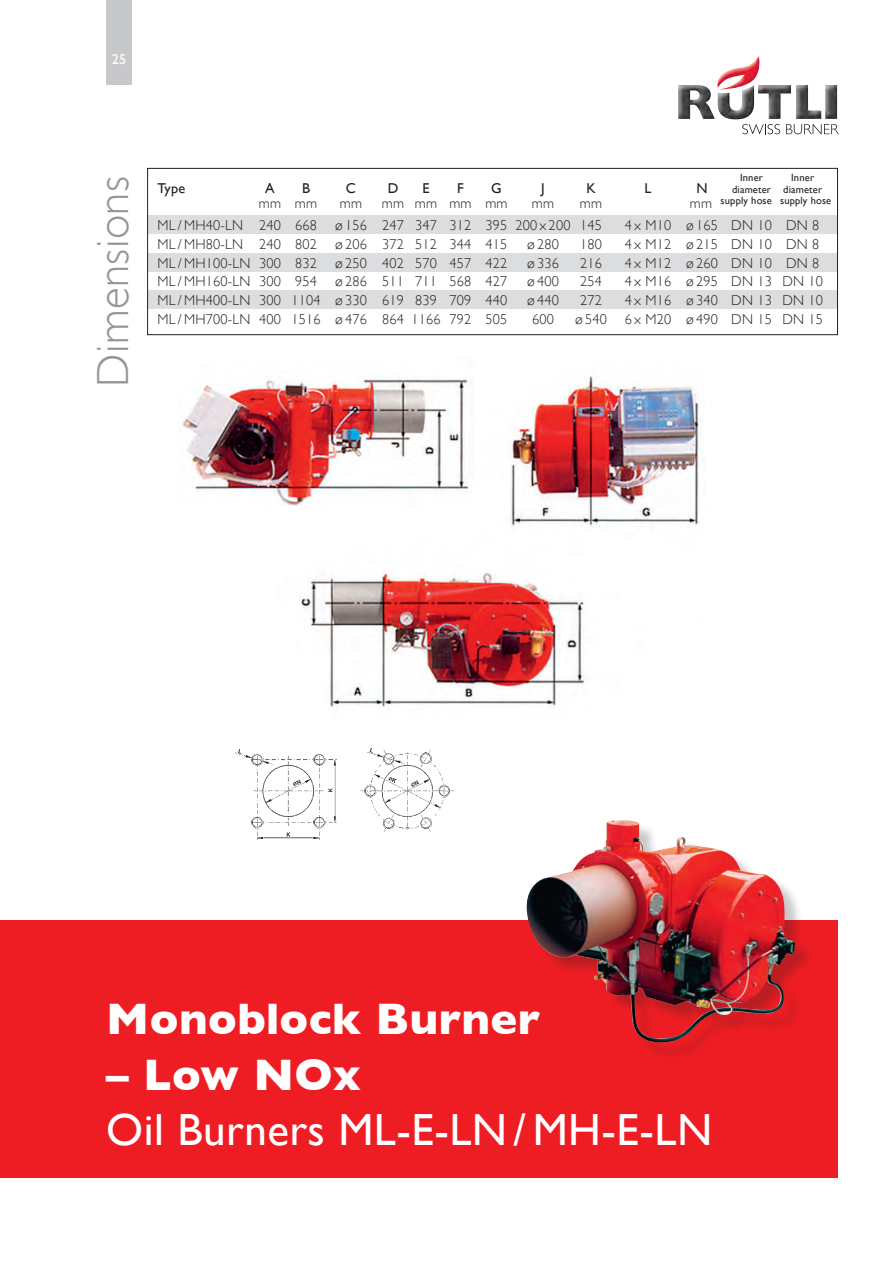
<style>
.page{position:relative;width:893px;height:1263px;background:#fff}
.page>*{position:absolute;margin:0;border:0;box-sizing:border-box;transform-origin:0 0}
.t1{font:45px "Gill Sans";letter-spacing:.01em;color:#fff}
.t2{font:700 45px "Gill Sans";letter-spacing:.01em;color:#fff}
.t3{font:300 45px "Gill Sans";letter-spacing:.01em;color:#939598}
.t4{font:300 14.25px "Gill Sans";letter-spacing:.015em;color:#231f20}
.t5{font:14.25px "Gill Sans";color:#231f20}
.t6{font:14.25px "Gill Sans";color:#fff}
.t7{font:10.5px "Gill Sans";letter-spacing:.015em;color:#231f20}
.s1{font-weight:300;font-size:14.25px}
</style>
<div class="page">
<div style="left:106px;top:0;width:26px;height:85px;background:#c7c8ca"></div>
<svg style="left:742px;top:124px;width:38px;height:10px"></svg>
<svg style="left:786px;top:124px;width:53px;height:10px"></svg>
<img style="left:678px;top:56px;width:159px;height:63px">
<div style="left:0;top:921px;width:838px;height:257px;background:#ee1d23"></div>
<div style="left:529px;top:823px;width:284px;height:238px;background:#231f20;opacity:.25"></div>
<img style="left:527px;top:820px;width:269px;height:222px">
<img style="left:182px;top:376px;width:517px;height:332px">
<img style="left:235px;top:749px;width:218px;height:90px">
<div style="left:147px;top:216px;width:691px;height:18px;background:#dcdddf"></div>
<div style="left:147px;top:253px;width:691px;height:18px;background:#dcdddf"></div>
<div style="left:147px;top:291px;width:691px;height:18px;background:#dcdddf"></div>
<div style="left:147px;top:168px;width:691px;height:167px;border:1px solid #231f20"></div>
<p class="t6" style="left:112px;top:51px;width:16px">25</p>
<h1 class="t3" style="left:87px;top:387px;width:212px;rotate:-90deg">Dimensions</h1>
<p class="t7" style="left:740px;top:172px;width:24px">Inner</p>
<p class="t7" style="left:791px;top:172px;width:24px">Inner</p>
<p class="t5" style="left:158px;top:179px;width:29px">Type</p>
<p class="t5" style="left:265px;top:179px;width:11px">A</p>
<p class="t5" style="left:302px;top:179px;width:10px">B</p>
<p class="t5" style="left:346px;top:179px;width:12px">C</p>
<p class="t5" style="left:388px;top:179px;width:12px">D</p>
<p class="t5" style="left:422px;top:179px;width:9px">E</p>
<p class="t5" style="left:457px;top:179px;width:8px">F</p>
<p class="t5" style="left:491px;top:179px;width:12px">G</p>
<p class="t5" style="left:541px;top:179px;width:5px">J</p>
<p class="t5" style="left:586px;top:179px;width:11px">K</p>
<p class="t5" style="left:645px;top:179px;width:8px">L</p>
<p class="t5" style="left:696px;top:179px;width:13px">N</p>
<p class="t7" style="left:732px;top:183px;width:92px">diameter diameter</p>
<p class="t4" style="left:259px;top:195px;width:60px">mm mm</p>
<p class="t4" style="left:340px;top:195px;width:24px">mm</p>
<p class="t4" style="left:382px;top:195px;width:127px">mm mm mm mm</p>
<p class="t4" style="left:532px;top:195px;width:24px">mm</p>
<p class="t4" style="left:580px;top:195px;width:24px">mm</p>
<p class="t7" style="left:690px;top:194px;width:143px"><span class="s1">mm</span> supply hose supply hose</p>
<p class="t4" style="left:158px;top:217px;width:161px">ML /MH40-LN 240 668</p>
<p class="t4" style="left:335px;top:217px;width:268px">ø 156 247 347 312 395 200 x 200 145</p>
<p class="t4" style="left:625px;top:217px;width:196px">4 x M10 ø 165 DN 10 DN 8</p>
<p class="t4" style="left:158px;top:236px;width:161px">ML /MH80-LN 240 802</p>
<p class="t4" style="left:335px;top:236px;width:174px">ø 206 372 512 344 415</p>
<p class="t4" style="left:527px;top:236px;width:33px">ø 280</p>
<p class="t4" style="left:580px;top:236px;width:23px">180</p>
<p class="t4" style="left:625px;top:236px;width:196px">4 x M12 ø 215 DN 10 DN 8</p>
<p class="t4" style="left:158px;top:255px;width:161px">ML /MH100-LN 300 832</p>
<p class="t4" style="left:335px;top:255px;width:174px">ø 250 402 570 457 422</p>
<p class="t4" style="left:527px;top:255px;width:33px">ø 336</p>
<p class="t4" style="left:580px;top:255px;width:23px">216</p>
<p class="t4" style="left:625px;top:255px;width:196px">4 x M12 ø 260 DN 10 DN 8</p>
<p class="t4" style="left:158px;top:273px;width:161px">ML /MH160-LN 300 954</p>
<p class="t4" style="left:335px;top:273px;width:174px">ø 286 511 711 568 427</p>
<p class="t4" style="left:527px;top:273px;width:33px">ø 400</p>
<p class="t4" style="left:580px;top:273px;width:23px">254</p>
<p class="t4" style="left:625px;top:273px;width:200px">4 x M16 ø 295 DN 13 DN 10</p>
<p class="t4" style="left:158px;top:292px;width:351px">ML /MH400-LN 300 1104 ø 330 619 839 709 440</p>
<p class="t4" style="left:527px;top:292px;width:33px">ø 440</p>
<p class="t4" style="left:580px;top:292px;width:23px">272</p>
<p class="t4" style="left:625px;top:292px;width:200px">4 x M16 ø 340 DN 13 DN 10</p>
<p class="t4" style="left:158px;top:311px;width:351px">ML /MH700-LN 400 1516 ø 476 864 1166 792 505</p>
<p class="t4" style="left:532px;top:311px;width:23px">600</p>
<p class="t4" style="left:575px;top:311px;width:33px">ø 540</p>
<p class="t4" style="left:625px;top:311px;width:200px">6 x M20 ø 490 DN 15 DN 15</p>
<h1 class="t2" style="left:106px;top:993px;width:435px">Monoblock Burner</h1>
<h1 class="t2" style="left:106px;top:1048px;width:256px">– Low NOx</h1>
<h1 class="t1" style="left:106px;top:1104px;width:607px">Oil Burners ML-E-LN/MH-E-LN</h1>
</div>
